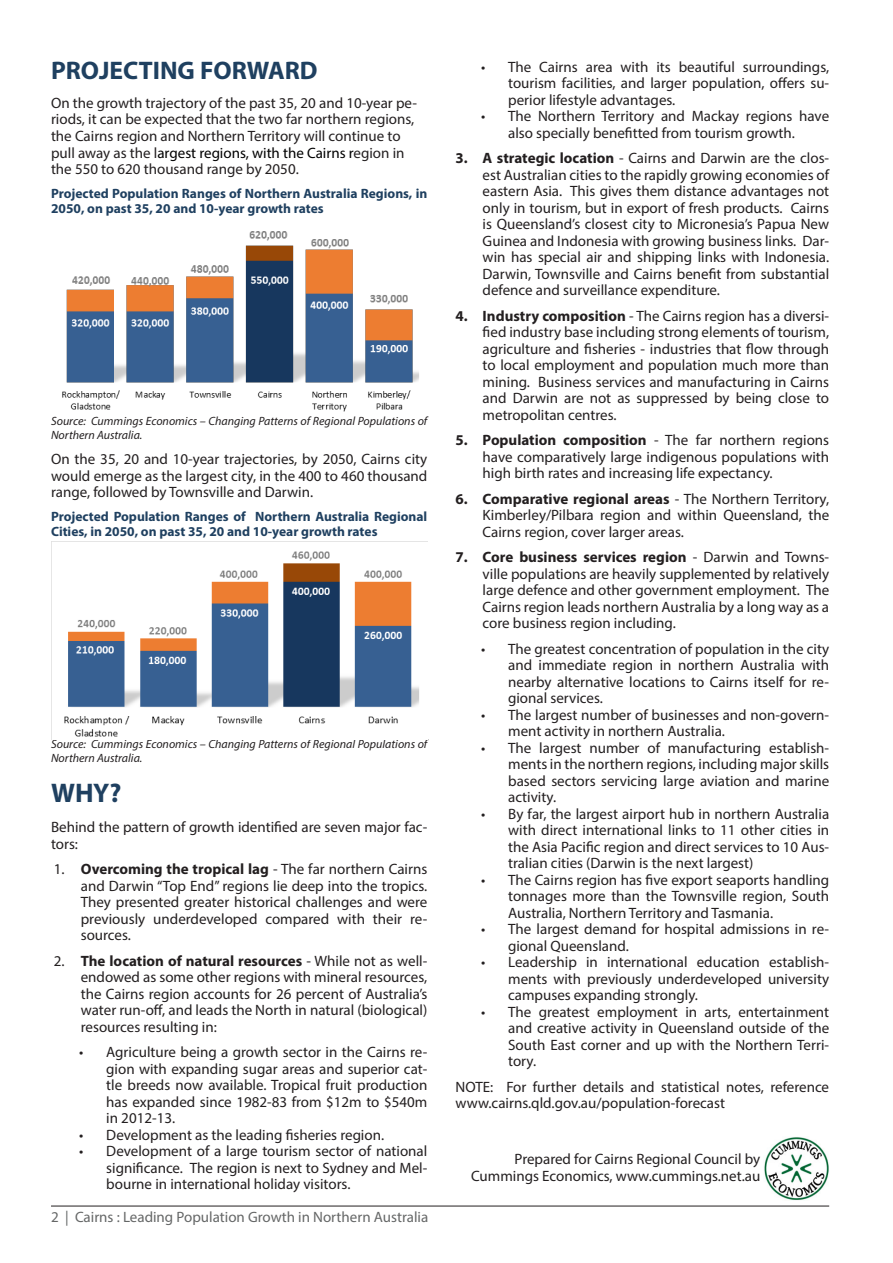
<style>
.page{position:relative;width:893px;height:1263px;background:#fff}
.page>*{position:absolute;margin:0;border:0;box-sizing:border-box;transform-origin:0 0}
.Body{font:700 27px "Myriad Pro";color:#1f4060}
.Body-2{font:700 25.5px "Myriad Pro";color:#1f4060}
.Body-3{font:15px/16.5px "Myriad Pro";color:#231f20;text-align:justify}
.t1{font:15px "Myriad Pro";color:#656767}
.Body-4{font:700 13.5px/15px "Myriad Pro";color:#1f4060}
.Body-5{font:italic 12px/13.5px "Myriad Pro";color:#231f20}
.s1{color:#000}
.s2{font-weight:700}
</style>
<div class="page">
<hr style="left:51px;top:1206px;width:778px;height:1px;background:#231f20">
<img style="left:764px;top:1137px;width:65px;height:63px">
<img style="left:62px;top:231px;width:357px;height:181px">
<img style="left:51px;top:541px;width:376px;height:198px">
<p class="Body-2" style="left:51px;top:53px;width:268px">PROJECTING FORWARD</p>
<p class="Body-3" style="left:51px;top:94px;width:368px;text-align:left">On the growth trajectory of the past 35, 20 and 10-year pe&shy;riods, it can be expected that the two far northern regions, the Cairns region and Northern Territory will continue to pull away as the l<span class="s1">argest regions, with the Cairns r</span>egion in the 550 to 620 thousand range by 2050.</p>
<p class="Body-4" style="left:51px;top:185px;width:378px">Projected Population Ranges of Northern Australia Regions, in<br>2050, on past 35, 20 and 10-year growth rates</p>
<p class="Body-5" style="left:51px;top:414px;width:378px">Source: Cummings Economics – Changing Patterns of Regional Populations of<br>Northern Australia.</p>
<p class="Body-3" style="left:51px;top:451px;width:378px">On the 35, 20 and 10-year trajectories, by 2050, Cairns city would emerge as the largest city, in the 400 to 460 thousand range, followed by Townsville and Darwin.</p>
<p class="Body-4" style="left:51px;top:509px;width:378px">Projected Population Ranges of Northern Australia Regional<br>Cities, in 2050, on past 35, 20 and 10-year growth rates</p>
<p class="Body-5" style="left:51px;top:737px;width:378px">Source: Cummings Economics – Changing Patterns of Regional Populations of<br>Northern Australia.</p>
<p class="Body" style="left:51px;top:776px;width:72px">WHY?</p>
<p class="Body-3" style="left:51px;top:819px;width:378px">Behind the pattern of growth identified are seven major fac&shy;tors:</p>
<p class="Body-3" style="left:81px;top:861px;width:348px;text-indent:-27px">1. <span class="s2">Overcoming the tropical lag</span> - The far northern Cairns and Darwin “Top End” regions lie deep into the tropics.<br>They presented greater historical challenges and were previously underdeveloped compared with their re&shy;sources.</p>
<p class="Body-3" style="left:81px;top:952px;width:348px;text-indent:-27px">2. <span class="s2">The location of natural resources</span> - While not as well&shy;endowed as some other regions with mineral resources, the Cairns region accounts for 26 percent of Australia’s water run-off, and leads the North in natural (biological) resources resulting in:</p>
<p class="Body-3" style="left:106px;top:1044px;width:323px;text-indent:-27px">• Agriculture being a growth sector in the Cairns re&shy;gion with expanding sugar areas and superior cat&shy;tle breeds now available. Tropical fruit production has expanded since 1982-83 from $12m to $540m in 2012-13.</p>
<p class="Body-3" style="left:79px;top:1126px;width:306px">• Development as the leading fisheries region.</p>
<p class="Body-3" style="left:106px;top:1143px;width:323px;text-indent:-27px">• Development of a large tourism sector of national significance. The region is next to Sydney and Mel&shy;bourne in international holiday visitors.</p>
<p class="t1" style="left:51px;top:1207px;width:379px">2 | Cairns : Leading Population Growth in Northern Australia</p>
<p class="Body-3" style="left:508px;top:58px;width:323px;text-indent:-27px">• The Cairns area with its beautiful surroundings, tourism facilities, and larger population, offers su&shy;perior lifestyle advantages.</p>
<p class="Body-3" style="left:481px;top:108px;width:350px;text-align:center">• The Northern Territory and Mackay regions have also specially benefitted from tourism growth.</p>
<p class="Body-3" style="left:483px;top:150px;width:348px;text-indent:-27px"><span class="s2">3. A strategic location</span> - Cairns and Darwin are the clos&shy;est Australian cities to the rapidly growing economies of eastern Asia. This gives them distance advantages not only in tourism, but in export of fresh products. Cairns is Queensland’s closest city to Micronesia’s Papua New Guinea and Indonesia with growing business links. Dar&shy;win has special air and shipping links with Indonesia.<br>Darwin, Townsville and Cairns benefit from substantial defence and surveillance expenditure.</p>
<p class="Body-3" style="left:483px;top:307px;width:348px;text-indent:-27px"><span class="s2">4. Industry composition</span> - The Cairns region has a diversi&shy;fied industry base including strong elements of tourism, agriculture and fisheries - industries that flow through to local employment and population much more than mining. Business services and manufacturing in Cairns and Darwin are not as suppressed by being close to metropolitan centres.</p>
<p class="Body-3" style="left:483px;top:432px;width:348px;text-indent:-27px"><span class="s2">5. Population composition</span> - The far northern regions have comparatively large indigenous populations with high birth rates and increasing life expectancy.</p>
<p class="Body-3" style="left:483px;top:490px;width:348px;text-indent:-27px"><span class="s2">6. Comparative regional areas</span> - The Northern Territory, Kimberley/Pilbara region and within Queensland, the Cairns region, cover larger areas.</p>
<p class="Body-3" style="left:483px;top:549px;width:348px;text-indent:-27px"><span class="s2">7. Core business services region</span> - Darwin and Towns&shy;ville populations are heavily supplemented by relatively large defence and other government employment. The Cairns region leads northern Australia by a long way as a core business region including.</p>
<p class="Body-3" style="left:508px;top:640px;width:323px;text-indent:-27px">• The greatest concentration of population in the city and immediate region in northern Australia with nearby alternative locations to Cairns itself for re&shy;gional services.</p>
<p class="Body-3" style="left:508px;top:706px;width:323px;text-indent:-27px">• The largest number of businesses and non-govern&shy;ment activity in northern Australia.</p>
<p class="Body-3" style="left:508px;top:739px;width:323px;text-indent:-27px">• The largest number of manufacturing establish&shy;ments in the northern regions, including major skills based sectors servicing large aviation and marine activity.</p>
<p class="Body-3" style="left:508px;top:805px;width:323px;text-indent:-27px">• By far, the largest airport hub in northern Australia with direct international links to 11 other cities in the Asia Pacific region and direct services to 10 Aus&shy;tralian cities (Darwin is the next largest)</p>
<p class="Body-3" style="left:508px;top:871px;width:323px;text-indent:-27px">• The Cairns region has five export seaports handling tonnages more than the Townsville region, South Australia, Northern Territory and Tasmania.</p>
<p class="Body-3" style="left:508px;top:921px;width:323px;text-indent:-27px">• The largest demand for hospital admissions in re&shy;gional Queensland.</p>
<p class="Body-3" style="left:508px;top:954px;width:323px;text-indent:-27px">• Leadership in international education establish&shy;ments with previously underdeveloped university campuses expanding strongly.</p>
<p class="Body-3" style="left:508px;top:1003px;width:323px;text-indent:-27px">• The greatest employment in arts, entertainment and creative activity in Queensland outside of the South East corner and up with the Northern Terri&shy;tory.</p>
<p class="Body-3" style="left:456px;top:1078px;width:375px">NOTE: For further details and statistical notes, reference www.cairns.qld.gov.au/population-forecast</p>
<p class="Body-3" style="left:515px;top:1151px;width:247px">Prepared for Cairns Regional Council by</p>
<p class="Body-3" style="left:471px;top:1167px;width:291px">Cummings Economics, www.cummings.net.au</p>
</div>
